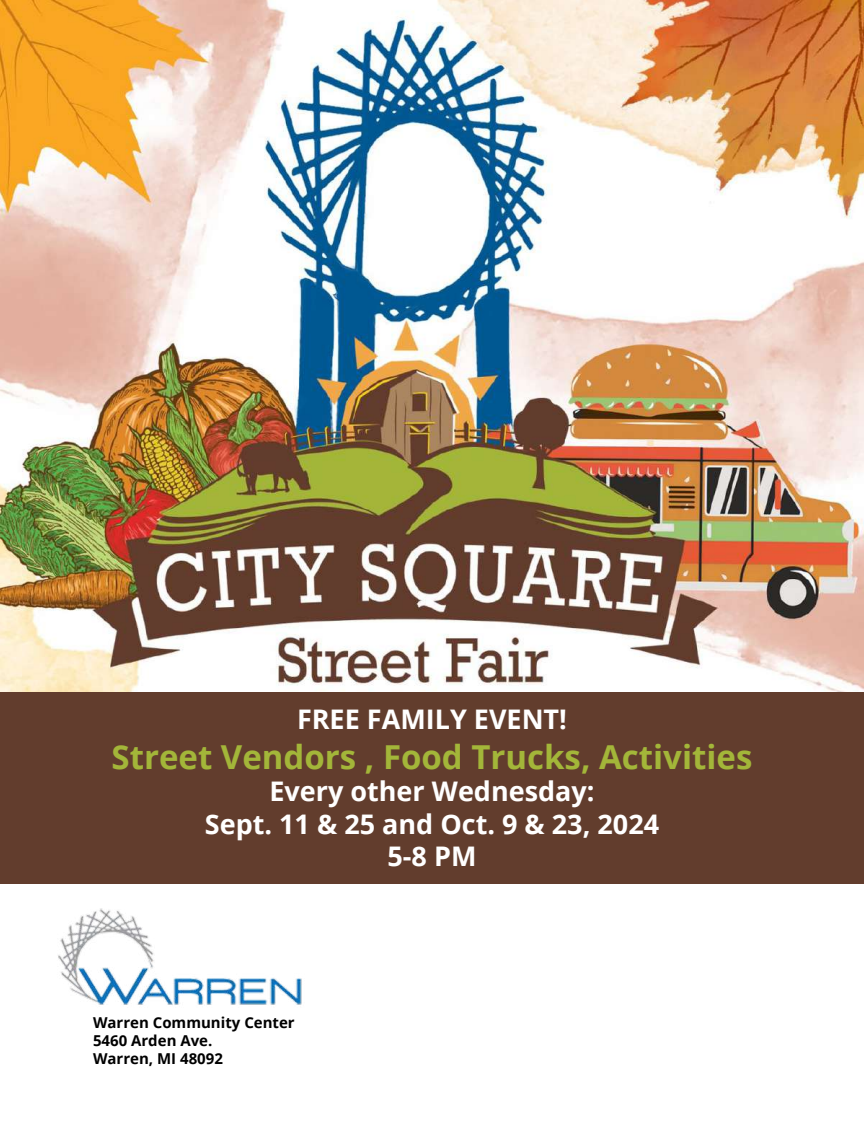
<style>
.page{position:relative;width:864px;height:1134px;background:#fff}
.page>*{position:absolute;margin:0;border:0;box-sizing:border-box;transform-origin:0 0}
.t1{font:700 33px "Open Sans";color:#a3b639}
.t2{font:700 27px/32.4px "Open Sans";color:#fff;text-align:center}
.t3{font:700 15px/18px "Open Sans";color:#000}
</style>
<div class="page">
<img style="left:0;top:0;width:864px;height:692px">
<div style="left:0;top:692px;width:864px;height:192px;background:#623d2d"></div>
<img style="left:58px;top:908px;width:244px;height:97px">
<p class="t2" style="left:297px;top:703px;width:271px">FREE FAMILY EVENT!</p>
<p class="t1" style="left:112px;top:734px;width:642px">Street Vendors , Food Trucks, Activities</p>
<p class="t2" style="left:205px;top:775px;width:456px">Every other Wednesday:<br>Sept. 11 &amp; 25 and Oct. 9 &amp; 23, 2024<br>5-8 PM</p>
<p class="t3" style="left:93px;top:1013px;width:203px">Warren Community Center<br>5460 Arden Ave.<br>Warren, MI 48092</p>
</div>
